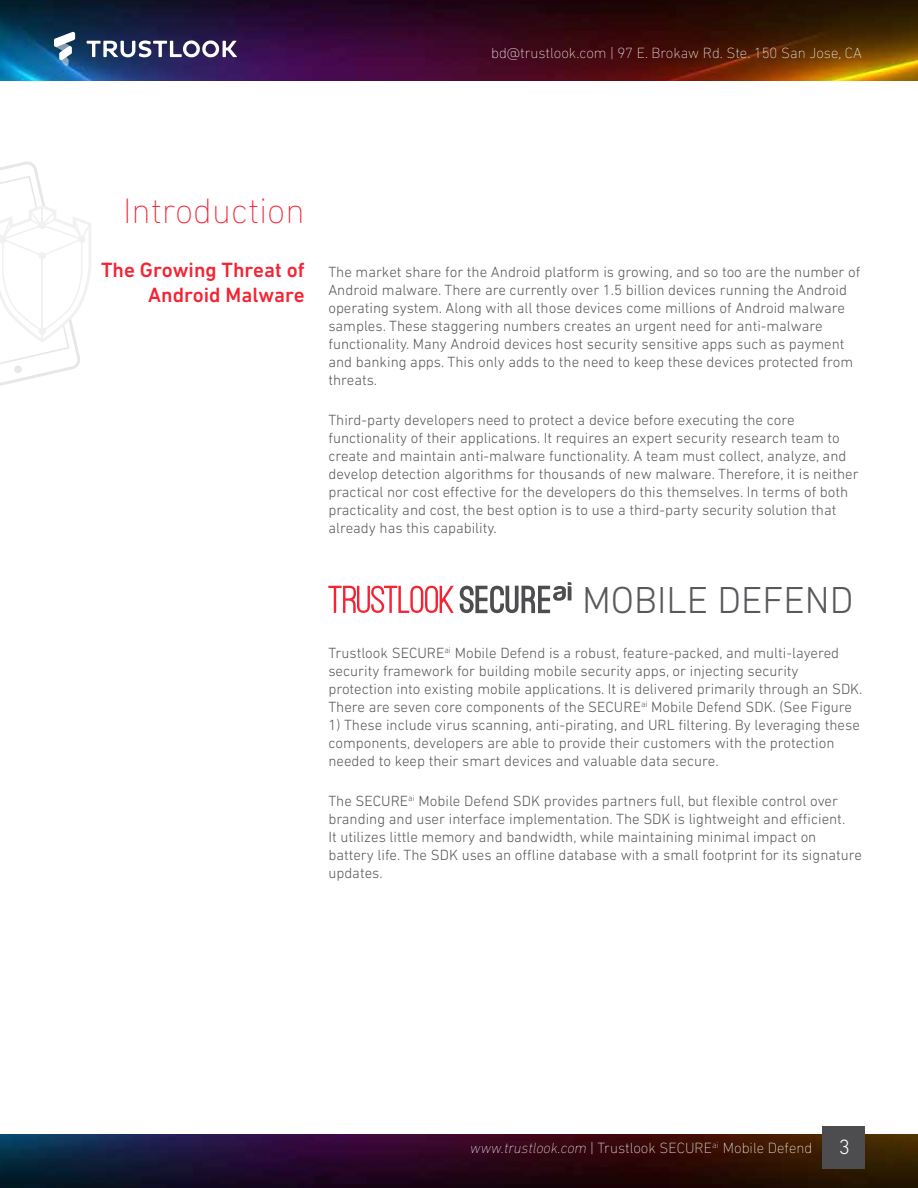
<style>
.page{position:relative;width:918px;height:1188px;background:#fff}
.page>*{position:absolute;margin:0;border:0;box-sizing:border-box;transform-origin:0 0}
.t1{font:300 38.25px "DIN Next LT Pro";color:#58595b}
.t2{font:200 36px "DIN Next LT Pro";color:#f42434}
.t3{font:500 21px/25.2px "DIN Next LT Pro";color:#f42434;text-align:right}
.t4{font:300 21px "DIN Next LT Pro";color:#fff}
.t5{font:300 15px/18px "DIN Next LT Pro";color:#58595b}
.t6{font:200 15px "DIN Next LT Pro";color:#fff}
.s1{font-style:italic}
</style>
<div class="page">
<img style="left:0;top:0;width:918px;height:81px">
<img style="left:0;top:1134px;width:918px;height:54px">
<svg style="left:54px;top:31px;width:21px;height:35px"></svg>
<svg style="left:87px;top:40px;width:150px;height:18px"></svg>
<div style="left:822px;top:1126px;width:43px;height:43px;background:#4d4d4f"></div>
<svg style="left:0;top:161px;width:91px;height:225px"></svg>
<svg style="left:328px;top:586px;width:126px;height:27px"></svg>
<svg style="left:460px;top:582px;width:112px;height:31px"></svg>
<p class="t6" style="left:491px;top:44px;width:372px">bd@trustlook.com | 97 E. Brokaw Rd. Ste. 150 San Jose, CA</p>
<h2 class="t2" style="left:123px;top:190px;width:183px">Introduction</h2>
<h3 class="t3" style="left:101px;top:257px;width:205px">The Growing Threat of<br>Android Malware</h3>
<p class="t5" style="left:328px;top:262px;width:534px">The market share for the Android platform is growing, and so too are the number of Android malware. There are currently over 1.5 billion devices running the Android operating system. Along with all those devices come millions of Android malware samples. These staggering numbers creates an urgent need for anti-malware functionality. Many Android devices host security sensitive apps such as payment and banking apps. This only adds to the need to keep these devices protected from threats.</p>
<p class="t5" style="left:328px;top:411px;width:532px">Third-party developers need to protect a device before executing the core functionality of their applications. It requires an expert security research team to create and maintain anti-malware functionality. A team must collect, analyze, and develop detection algorithms for thousands of new malware. Therefore, it is neither practical nor cost effective for the developers do this themselves. In terms of both practicality and cost, the best option is to use a third-party security solution that already has this capability.</p>
<h1 class="t1" style="left:582px;top:578px;width:273px">MOBILE DEFEND</h1>
<p class="t5" style="left:328px;top:643px;width:536px">Trustlook SECURE<sup>ai</sup> Mobile Defend is a robust, feature-packed, and multi-layered security framework for building mobile security apps, or injecting security protection into existing mobile applications. It is delivered primarily through an SDK.<br>There are seven core components of the SECURE<sup>ai</sup> Mobile Defend SDK. (See Figure</p>
<p class="t5" style="left:328px;top:715px;width:533px">1) These include virus scanning, anti-pirating, and URL filtering. By leveraging these components, developers are able to provide their customers with the protection needed to keep their smart devices and valuable data secure.</p>
<p class="t5" style="left:328px;top:792px;width:535px">The SECURE<sup>ai</sup> Mobile Defend SDK provides partners full, but flexible control over branding and user interface implementation. The SDK is lightweight and efficient.<br>It utilizes little memory and bandwidth, while maintaining minimal impact on battery life. The SDK uses an offline database with a small footprint for its signature updates.</p>
<p class="t6" style="left:470px;top:1140px;width:344px"><span class="s1">www.trustlook.com</span> | Trustlook SECURE<sup>ai</sup> Mobile Defend</p>
<h3 class="t4" style="left:839px;top:1135px;width:13px">3</h3>
</div>
